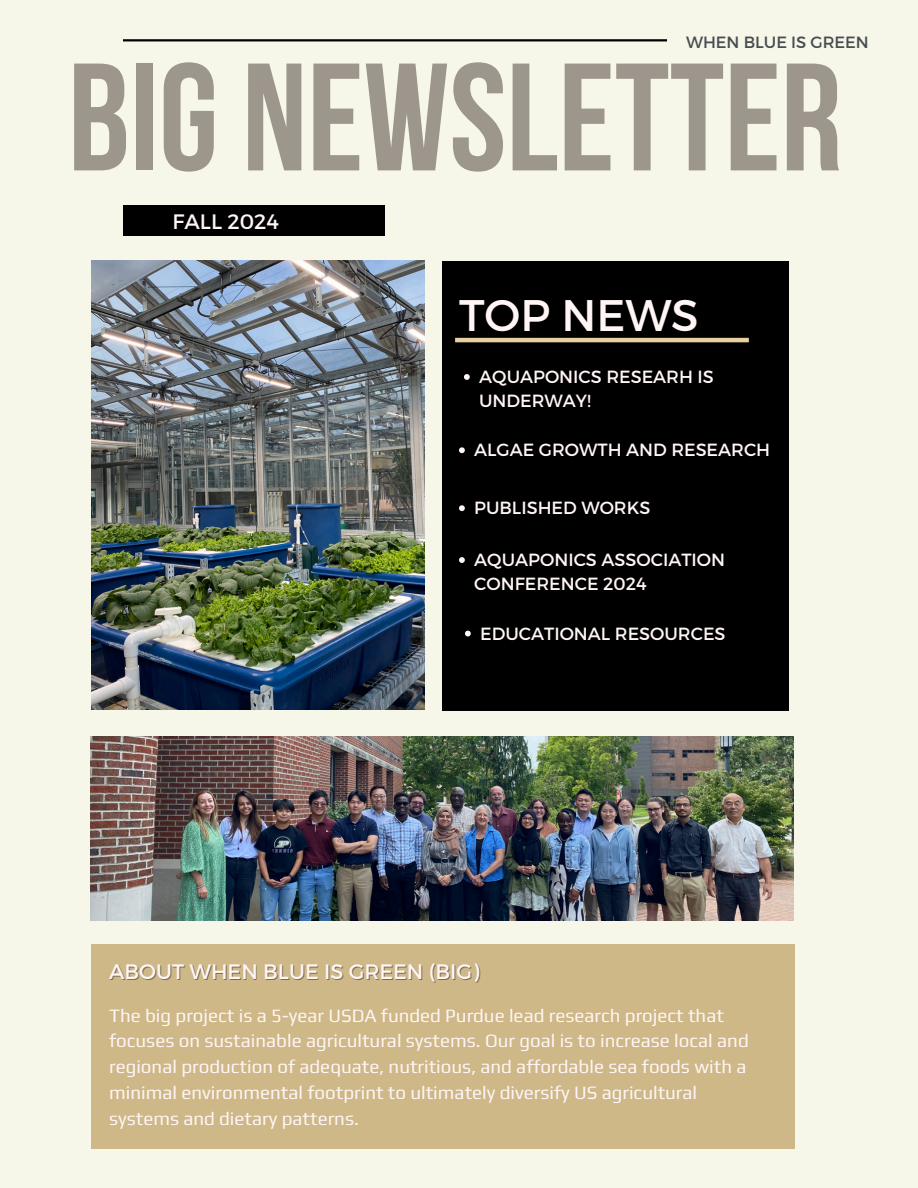
<style>
.page{position:relative;width:918px;height:1188px;background:#f6f6e9}
.page>*{position:absolute;margin:0;border:0;box-sizing:border-box;transform-origin:0 0}
.t1{font:152.7px "Bebas Neue Cyrillic";color:#9d968d}
.t2{font:44.25px "Montserrat";color:#fff5f5}
.t3{font:20.85px "Montserrat";color:#fff5f5}
.t4{font:18.75px/25.8px "Play";color:#fff5f5}
.t5{font:17.7px/24.3px "Montserrat";color:#fff5f5}
.t6{font:16.35px "Montserrat";color:#464d50}
</style>
<div class="page">
<hr style="left:123px;top:39px;width:544px;height:2px;background:#000">
<div style="left:123px;top:205px;width:262px;height:31px;background:#000"></div>
<div style="left:442px;top:261px;width:347px;height:450px;background:#000"></div>
<div style="left:91px;top:945px;width:704px;height:204px;background:#ceb888"></div>
<img style="left:91px;top:261px;width:333px;height:449px">
<img style="left:90px;top:736px;width:703px;height:185px">
<svg style="left:464px;top:374px;width:6px;height:6px"></svg>
<svg style="left:459px;top:447px;width:6px;height:6px"></svg>
<svg style="left:465px;top:631px;width:6px;height:5px"></svg>
<svg style="left:459px;top:557px;width:6px;height:6px"></svg>
<svg style="left:459px;top:505px;width:6px;height:6px"></svg>
<hr style="left:455px;top:338px;width:294px;height:4px;background:#e8d19f">
<h2 class="t6" style="left:686px;top:31px;width:184px">WHEN BLUE IS GREEN</h2>
<p class="t1" style="left:68px;top:56px;width:776px">BIG NEWSLETTER</p>
<p class="t3" style="left:172px;top:208px;width:108px">FALL 2024</p>
<p class="t2" style="left:459px;top:287px;width:241px">TOP NEWS</p>
<p class="t5" style="left:479px;top:364px;width:236px">AQUAPONICS RESEARH IS<br>UNDERWAY!</p>
<p class="t5" style="left:474px;top:437px;width:298px">ALGAE GROWTH AND RESEARCH</p>
<p class="t5" style="left:474px;top:495px;width:178px">PUBLISHED WORKS</p>
<h3 class="t5" style="left:474px;top:547px;width:252px">AQUAPONICS ASSOCIATION<br>CONFERENCE 2024</h3>
<p class="t5" style="left:480px;top:620px;width:247px">EDUCATIONAL RESOURCES</p>
<p class="t3" style="left:109px;top:958px;width:372px">ABOUT WHEN BLUE IS GREEN (BIG)</p>
<p class="t4" style="left:109px;top:1002px;width:641px">The big project is a 5-year USDA funded Purdue lead research project that focuses on sustainable agricultural systems. Our goal is to increase local and regional production of adequate, nutritious, and affordable sea foods with a minimal environmental footprint to ultimately diversify US agricultural systems and dietary patterns.</p>
</div>
